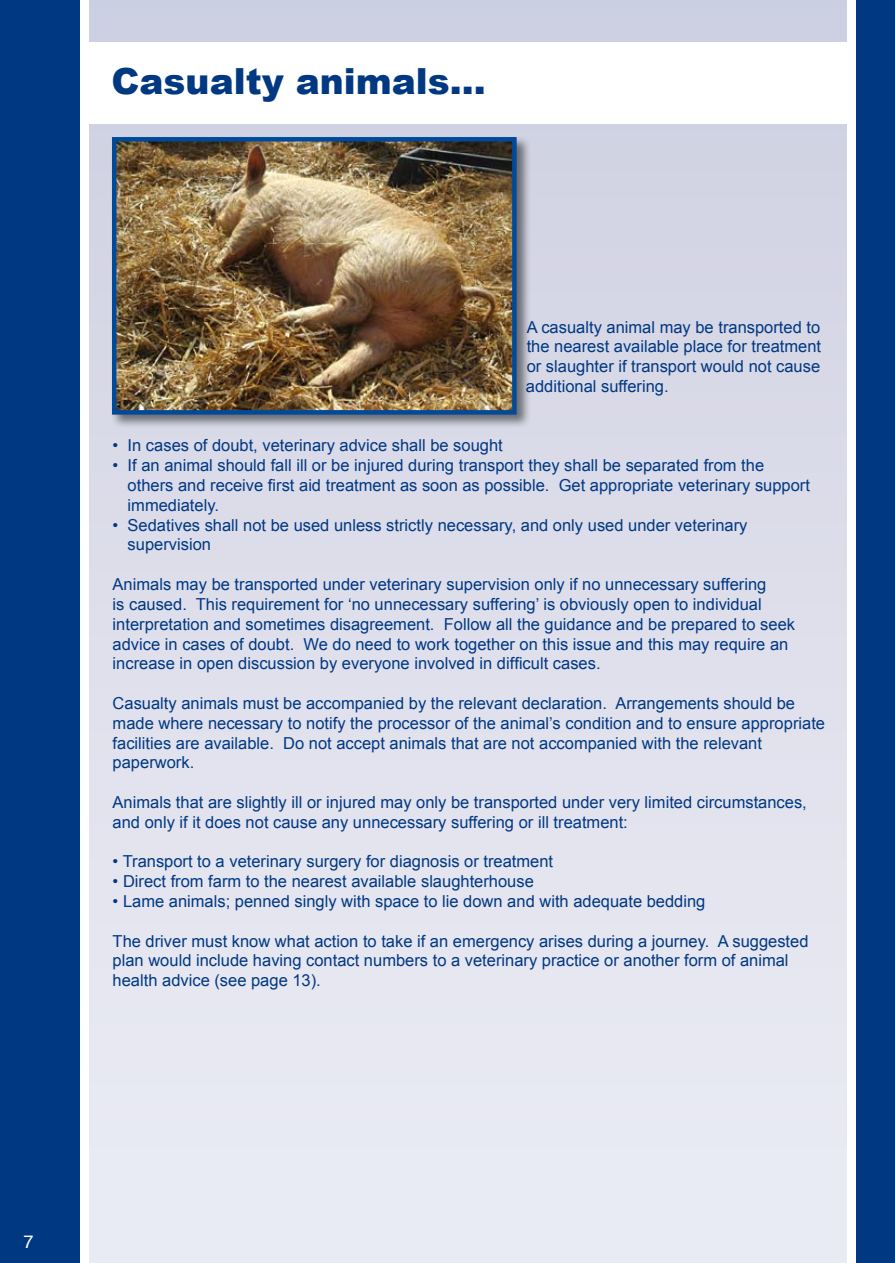
<style>
.page{position:relative;width:895px;height:1263px;background:#fff}
.page>*{position:absolute;margin:0;border:0;box-sizing:border-box;transform-origin:0 0}
.t1{font:900 36px "Arial";color:#003882}
.t2{font:18px "Helvetica";color:#fff}
.t3{font:16.5px/19.8px "Arial";color:#003882}
</style>
<div class="page">
<div style="left:41px;top:0;width:834px;height:1263px;background:linear-gradient(to bottom,#cfd0e1,#ecedf5)"></div>
<div style="left:0;top:0;width:85px;height:1263px;background:#003882"></div>
<div style="left:850px;top:0;width:45px;height:1263px;background:#003882"></div>
<div style="left:80px;top:0;width:8px;height:1263px;background:#fff"></div>
<div style="left:847px;top:0;width:8px;height:1263px;background:#fff"></div>
<div style="left:82px;top:43px;width:771px;height:81px;background:#fff"></div>
<div style="left:110px;top:135px;width:421px;height:294px;background:#000;opacity:.5"></div>
<img style="left:117px;top:142px;width:395px;height:268px">
<div style="left:112px;top:137px;width:405px;height:278px;border:4px solid #004a99"></div>
<p class="t1" style="left:112px;top:55px;width:375px">Casualty animals...</p>
<p class="t3" style="left:526px;top:317px;width:297px;text-align:justify">A casualty animal may be transported to the nearest available place for treatment or slaughter if transport would not cause additional suffering.</p>
<p class="t3" style="left:113px;top:436px;width:392px">• In cases of doubt, veterinary advice shall be sought</p>
<p class="t3" style="left:128px;top:456px;width:684px;text-indent:-15px">• If an animal should fall ill or be injured during transport they shall be separated from the others and receive first aid treatment as soon as possible. Get appropriate veterinary support immediately.</p>
<p class="t3" style="left:128px;top:515px;width:621px;text-indent:-15px">• Sedatives shall not be used unless strictly necessary, and only used under veterinary supervision</p>
<p class="t3" style="left:113px;top:574px;width:684px">Animals may be transported under veterinary supervision only if no unnecessary suffering<br>is caused. This requirement for ‘no unnecessary suffering’ is obviously open to individual interpretation and sometimes disagreement. Follow all the guidance and be prepared to seek advice in cases of doubt. We do need to work together on this issue and this may require an increase in open discussion by everyone involved in difficult cases.</p>
<p class="t3" style="left:113px;top:693px;width:714px">Casualty animals must be accompanied by the relevant declaration. Arrangements should be made where necessary to notify the processor of the animal’s condition and to ensure appropriate facilities are available. Do not accept animals that are not accompanied with the relevant paperwork.</p>
<p class="t3" style="left:113px;top:792px;width:696px">Animals that are slightly ill or injured may only be transported under very limited circumstances, and only if it does not cause any unnecessary suffering or ill treatment:</p>
<p class="t3" style="left:113px;top:852px;width:442px">• Transport to a veterinary surgery for diagnosis or treatment</p>
<p class="t3" style="left:113px;top:871px;width:423px">• Direct from farm to the nearest available slaughterhouse</p>
<p class="t3" style="left:113px;top:891px;width:594px">• Lame animals; penned singly with space to lie down and with adequate bedding</p>
<p class="t3" style="left:113px;top:931px;width:697px">The driver must know what action to take if an emergency arises during a journey. A suggested plan would include having contact numbers to a veterinary practice or another form of animal health advice (see page 13).</p>
<p class="t2" style="left:23px;top:1226px;width:12px">7</p>
</div>
